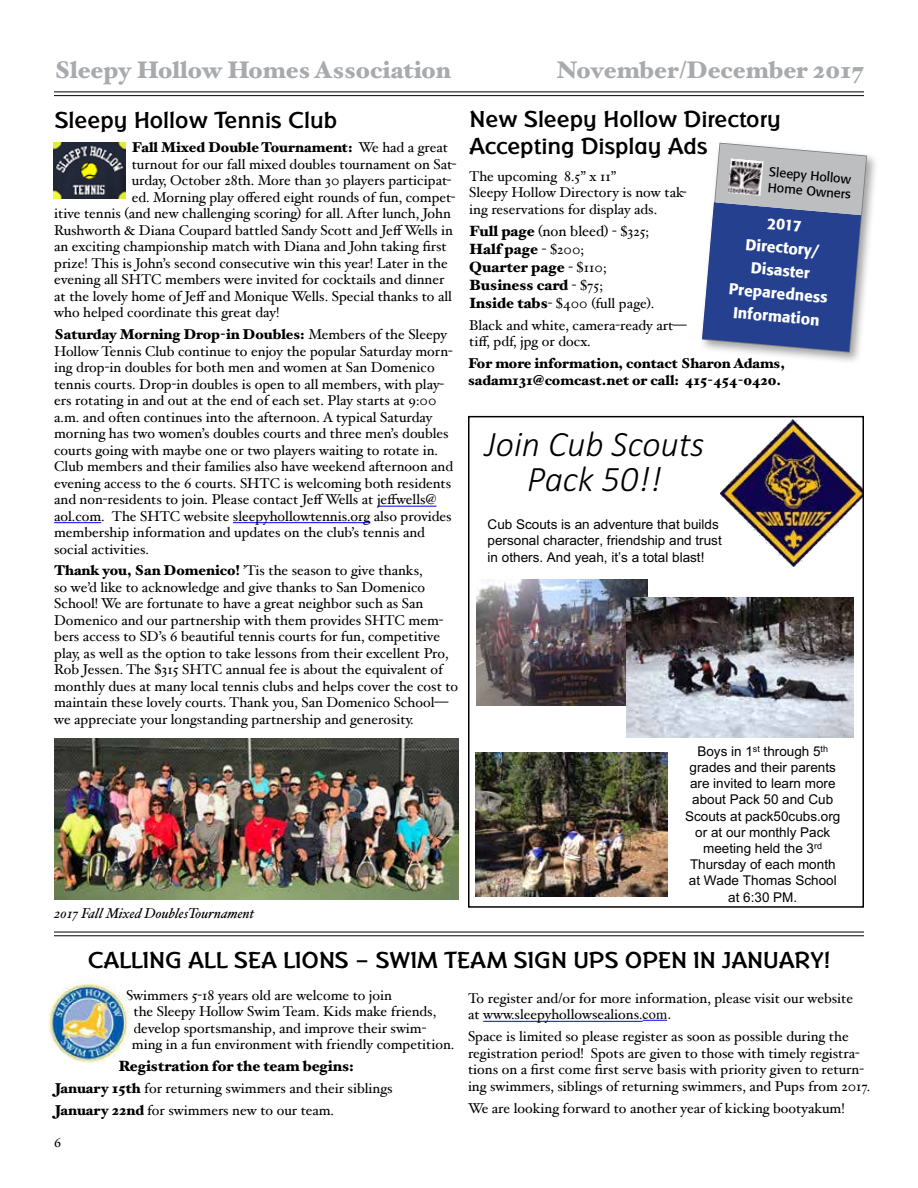
<style>
.page{position:relative;width:918px;height:1188px;background:#fff}
.page>*{position:absolute;margin:0;border:0;box-sizing:border-box;transform-origin:0 0}
.t1{font:italic 300 36px/34.5px "Calibri";color:#000;text-align:center}
.t2{font:500 24px/27px "Badger";color:#000;scale:1.1 1}
.t3{font:900 24px "Hoefler Text";color:#a8aaad}
.t4{font:500 15.6px/23px "Formata";color:#fff;text-align:center}
.t5{font:900 14.85px/18px "Hoefler Text";color:#000}
.t6{font:14.25px/16.5px "Hoefler Text";color:#000}
.t7{font:900 14.25px/16.5px "Hoefler Text";color:#000}
.t8{font:italic 14.25px "Hoefler Text";color:#000}
.t9{font:13.5px/16.2px "Arial";color:#000}
.t10{font:13.5px "Hoefler Text";color:#000}
.t11{font:12.9px/15.5px "Formata";color:#000}
.s1{font-weight:400}
.s2{font-weight:400;font-size:14.25px}
.s3{font-weight:900;font-size:14.85px}
.s4{font-weight:900}
.s5{font-family:"Times"}
</style>
<div class="page">
<hr style="left:54px;top:92px;width:810px;height:1px;background:#000">
<hr style="left:54px;top:95px;width:810px;height:1px;background:#000">
<div style="left:699px;top:139px;width:180px;height:225px;background:#000;opacity:.37"></div>
<svg style="left:701px;top:142px;width:167px;height:212px;background:#6979a9"></svg>
<img style="left:728px;top:158px;width:36px;height:38px">
<img style="left:53px;top:142px;width:72px;height:56px">
<img style="left:720px;top:419px;width:141px;height:148px">
<img style="left:477px;top:580px;width:170px;height:125px">
<img style="left:627px;top:597px;width:226px;height:140px">
<img style="left:475px;top:752px;width:192px;height:144px">
<div style="left:468px;top:416px;width:396px;height:492px;border:2px solid #000"></div>
<hr style="left:377px;top:506px;width:60px;height:1px;background:#00f">
<hr style="left:54px;top:522px;width:47px;height:1px;background:#00f">
<hr style="left:233px;top:522px;width:137px;height:1px;background:#00f">
<hr style="left:54px;top:932px;width:810px;height:1px;background:#000">
<hr style="left:54px;top:935px;width:810px;height:1px;background:#000">
<img style="left:48px;top:983px;width:83px;height:80px">
<hr style="left:483px;top:1021px;width:160px;height:1px;background:#00f">
<svg style="left:643px;top:1020px;width:24px;height:1px"></svg>
<img style="left:54px;top:738px;width:405px;height:162px">
<h2 class="t3" style="left:54px;top:56px;width:398px">Sleepy Hollow Homes Association</h2>
<h2 class="t3" style="left:556px;top:56px;width:309px">November/December 2017</h2>
<h2 class="t2" style="left:55px;top:107px;width:258px">Sleepy Hollow Tennis Club</h2>
<h2 class="t2" style="left:470px;top:105px;width:285px">New Sleepy Hollow Directory<br>Accepting Display Ads</h2>
<p class="t6" style="left:469px;top:168px;width:219px">The upcoming 8.5” x 11”<br>Sleepy Hollow Directory is now tak&shy;ing reservations for display ads.</p>
<p class="t5" style="left:469px;top:222px;width:181px">Full page <span class="s1">(non bleed)</span> <span class="s2">- $325;<br></span>Half page <span class="s2">- $200;<br></span>Quarter page <span class="s2">- $110;<br></span>Business card <span class="s2">- $75;</span></p>
<p class="t6" style="left:469px;top:292px;width:219px;line-height:21.9px"><span class="s3">Inside tabs</span>- $400 (full page).<br>Black and white, camera-ready art—</p>
<p class="t6" style="left:469px;top:333px;width:123px">tiff, pdf, jpg or docx.</p>
<p class="t7" style="left:468px;top:355px;width:318px">For more information, contact Sharon Adams, sadam131@comcast.net or call: 415-454-0420.</p>
<p class="t7" style="left:132px;top:139px;width:318px">Fall Mixed Double Tournament: <span class="s1">We had a great</span></p>
<p class="t6" style="left:132px;top:155px;width:326px">turnout for our fall mixed doubles tournament on Sat-</p>
<p class="t6" style="left:132px;top:172px;width:321px">urday, October 28th. More than 30 players participat-</p>
<p class="t6" style="left:132px;top:188px;width:325px">ed. Morning play offered eight rounds of fun, compet-</p>
<p class="t6" style="left:54px;top:205px;width:398px">itive tennis (and new challenging scoring) for all. After lunch, John</p>
<p class="t6" style="left:54px;top:221px;width:400px">Rushworth &amp; Diana Coupard battled Sandy Scott and Jeff Wells in</p>
<p class="t6" style="left:54px;top:238px;width:394px">an exciting championship match with Diana and John taking first</p>
<p class="t6" style="left:54px;top:254px;width:395px">prize! This is John’s second consecutive win this year! Later in the</p>
<p class="t6" style="left:54px;top:271px;width:392px">evening all SHTC members were invited for cocktails and dinner</p>
<p class="t6" style="left:54px;top:287px;width:399px">at the lovely home of Jeff and Monique Wells. Special thanks to all</p>
<p class="t6" style="left:54px;top:304px;width:227px">who helped coordinate this great day!</p>
<p class="t6" style="left:54px;top:326px;width:400px"><span class="s4">Saturday Morning Drop-in Doubles:</span> Members of the Sleepy Hollow Tennis Club continue to enjoy the popular Saturday morn&shy;ing drop-in doubles for both men and women at San Domenico tennis courts. Drop-in doubles is open to all members, with play&shy;ers rotating in and out at the end of each set. Play starts at 9:00 a.m. and often continues into the afternoon. A typical Saturday morning has two women’s doubles courts and three men’s doubles courts going with maybe one or two players waiting to rotate in.<br>Club members and their families also have weekend afternoon and evening access to the 6 courts. SHTC is welcoming both residents and non-residents to join. Please contact Jeff Wells at jeffwells@ aol.com. The SHTC website sleepyhollowtennis.org also provides membership information and updates on the club’s tennis and social activities.</p>
<p class="t6" style="left:54px;top:562px;width:405px"><span class="s4">Thank you, San Domenico!</span> ’Tis the season to give thanks,<br>so we’d like to acknowledge and give thanks to San Domenico School! We are fortunate to have a great neighbor such as San Domenico and our partnership with them provides SHTC mem&shy;bers access to SD’s 6 beautiful tennis courts for fun, competitive play, as well as the option to take lessons from their excellent Pro, Rob Jessen. The $315 SHTC annual fee is about the equivalent of monthly dues at many local tennis clubs and helps cover the cost to maintain these lovely courts. Thank you, San Domenico School— we appreciate your longstanding partnership and generosity.</p>
<p class="t11" style="left:770px;top:164px;width:85px;rotate:5deg">Sleepy Hollow<br>Home Owners</p>
<p class="t4" style="left:736px;top:209px;width:101px;rotate:5deg">2017<br>Directory/<br>Disaster<br>Preparedness<br>Information</p>
<h1 class="t1" style="left:485px;top:427px;width:221px">Join Cub Scouts<br>Pack 50!!</h1>
<p class="t9" style="left:488px;top:516px;width:236px">Cub Scouts is an adventure that builds personal character, friendship and trust in others. And yeah, it’s a total blast!</p>
<p class="t8" style="left:54px;top:905px;width:202px">2017 Fall Mixed DoublesTournament</p>
<p class="t9" style="left:685px;top:743px;width:157px;text-align:center">Boys in 1<sup>st</sup> through 5<sup>th </sup>grades and their parents are invited to learn more about Pack 50 and Cub<br>Scouts at pack50cubs.org or at our monthly Pack meeting held the 3<sup>rd<br></sup>Thursday of each month at Wade Thomas School at 6:30 PM.</p>
<h2 class="t2" style="left:88px;top:947px;width:676px">CALLING ALL SEA LIONS – SWIM TEAM SIGN UPS OPEN IN JANUARY!</h2>
<p class="t6" style="left:132px;top:986px;width:324px;text-indent:-6px">Swimmers 5-18 years old are welcome to join<br>the Sleepy Hollow Swim Team. Kids make friends, develop sportsmanship, and improve their swim&shy;ming in a fun environment with friendly competition.</p>
<p class="t5" style="left:118px;top:1057px;width:237px">Registration for the team begins:</p>
<p class="t6" style="left:54px;top:1077px;width:340px;line-height:21.9px"><span class="s4">January 15th</span> for returning swimmers and their siblings<br><span class="s4">January 22nd</span> for swimmers new to our team.</p>
<p class="t10" style="left:54px;top:1134px;width:9px">6</p>
<p class="t6" style="left:468px;top:990px;width:387px">To register and/or for more information, please visit our website at www.sleepyhollowsealions.<span class="s5">com.</span></p>
<p class="t6" style="left:468px;top:1028px;width:404px">Space is limited so please register as soon as possible during the registration period! Spots are given to those with timely registra&shy;tions on a first come first serve basis with priority given to return&shy;ing swimmers, siblings of returning swimmers, and Pups from 2017.</p>
<p class="t6" style="left:468px;top:1099px;width:378px">We are looking forward to another year of kicking bootyakum!</p>
</div>
